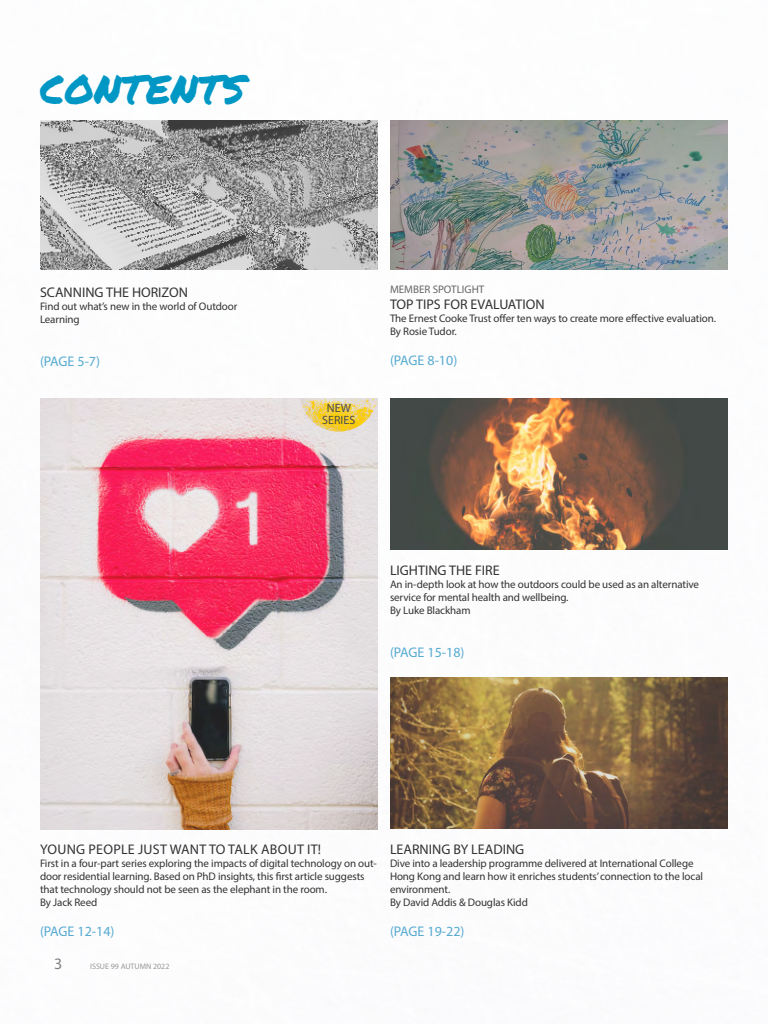
<style>
.page{position:relative;width:768px;height:1024px;background:#fff}
.page>*{position:absolute;margin:0;border:0;box-sizing:border-box;transform-origin:0 0}
.t1{font:40px "Permanent Marker";color:#0097c4}
.t2{font:16px "Myriad Pro";color:#808080}
.t3{font:14px "Myriad Pro";color:#333}
.t4{font:14px "Myriad Pro";color:#56aad0}
.t5{font:14px "Myriad Pro";letter-spacing:.02em;color:#333}
.t6{font:12px/12px "Myriad Pro";color:#4d4d4d;text-align:center}
.t7{font:11px/13px "Myriad Pro";letter-spacing:-.01em;color:#333}
.t8{font:11px "Myriad Pro";color:#666}
.t9{font:8px "Myriad Pro";color:#999}
</style>
<div class="page">
<img style="left:390px;top:399px;width:338px;height:151px">
<img style="left:390px;top:120px;width:338px;height:150px">
<img style="left:40px;top:399px;width:338px;height:431px">
<img style="left:40px;top:120px;width:338px;height:150px">
<img style="left:390px;top:677px;width:338px;height:152px">
<img style="left:300px;top:399px;width:77px;height:33px">
<h1 class="t1" style="left:40px;top:60px;width:207px">CONTENTS</h1>
<p class="t3" style="left:40px;top:283px;width:149px">SCANNING THE HORIZON</p>
<p class="t7" style="left:40px;top:299px;width:199px">Find out what’s new in the world of Outdoor<br>Learning</p>
<p class="t4" style="left:40px;top:352px;width:62px">(PAGE 5-7)</p>
<p class="t6" style="left:322px;top:402px;width:34px">NEW<br>SERIES</p>
<p class="t8" style="left:390px;top:282px;width:96px">MEMBER SPOTLIGHT</p>
<p class="t3" style="left:390px;top:296px;width:156px">TOP TIPS FOR EVALUATION</p>
<p class="t7" style="left:390px;top:312px;width:328px">The Ernest Cooke Trust offer ten ways to create more effective evaluation.<br>By Rosie Tudor.</p>
<p class="t4" style="left:390px;top:352px;width:69px">(PAGE 8-10)</p>
<p class="t3" style="left:390px;top:562px;width:111px">LIGHTING THE FIRE</p>
<p class="t7" style="left:390px;top:578px;width:311px">An in-depth look at how the outdoors could be used as an alternative service for mental health and wellbeing.<br>By Luke Blackham</p>
<p class="t4" style="left:390px;top:644px;width:76px">(PAGE 15-18)</p>
<p class="t5" style="left:40px;top:841px;width:283px">YOUNG PEOPLE JUST WANT TO TALK ABOUT IT!</p>
<p class="t7" style="left:40px;top:856px;width:338px">First in a four-part series exploring the impacts of digital technology on out&shy;door residential learning. Based on PhD insights, this first article suggests that technology should not be seen as the elephant in the room.<br>By Jack Reed</p>
<p class="t4" style="left:40px;top:922px;width:76px">(PAGE 12-14)</p>
<h2 class="t2" style="left:54px;top:954px;width:10px">3</h2>
<p class="t9" style="left:90px;top:962px;width:81px">ISSUE 99 AUTUMN 2022</p>
<p class="t3" style="left:390px;top:841px;width:136px">LEARNING BY LEADING</p>
<p class="t7" style="left:390px;top:857px;width:315px">Dive into a leadership programme delivered at International College Hong Kong and learn how it enriches students’ connection to the local environment.<br>By David Addis &amp; Douglas Kidd</p>
<p class="t4" style="left:390px;top:923px;width:76px">(PAGE 19-22)</p>
</div>
